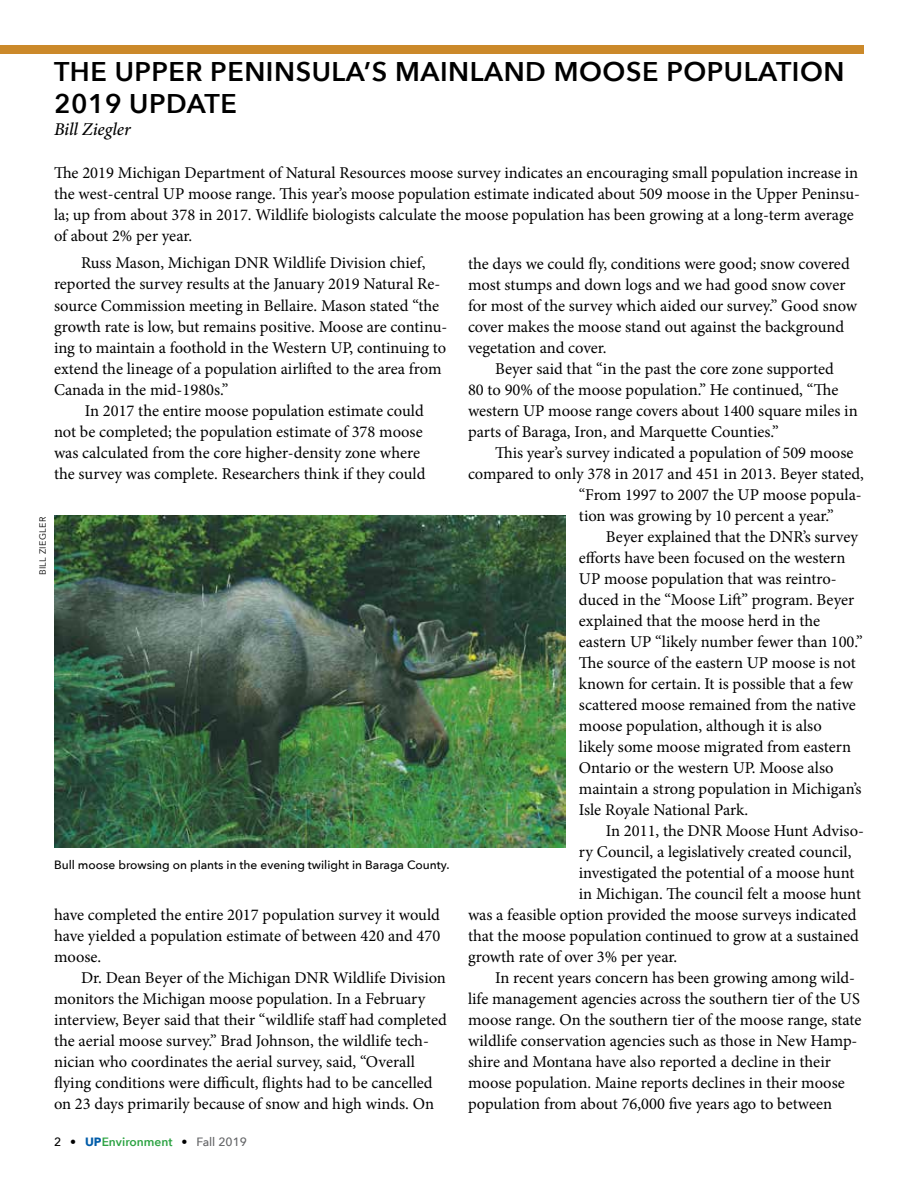
<style>
.page{position:relative;width:918px;height:1188px;background:#fff}
.page>*{position:absolute;margin:0;border:0;box-sizing:border-box;transform-origin:0 0}
.t1{font:600 27px/32.4px "Avenir Next";letter-spacing:.02em;color:#000}
.t2{font:italic 500 18px "Minion Pro";letter-spacing:-.005em;color:#000}
.t3{font:16.5px/21px "Minion Pro";color:#000}
.t4{font:500 12px "Avenir Next";color:#000}
.t5{font:600 12px "Avenir Next";color:#2da343}
.t6{font:9px "Avenir Next";letter-spacing:.04em;color:#000}
.s1{font-weight:500;color:#000}
.s2{font-weight:700;color:#005ca9}
.s3{font-weight:500;color:#636466}
</style>
<div class="page">
<div style="left:0;top:45px;width:864px;height:9px;background:#cb892a"></div>
<img style="left:54px;top:516px;width:511px;height:332px">
<p class="t6" style="left:35px;top:575px;width:60px;rotate:-90deg">BILL Zi egler</p>
<h1 class="t1" style="left:54px;top:55px;width:792px">THE UPPER PENINSULA’S MAINLAND MOOSE POPULATION<br>2019 UPDATE</h1>
<p class="t2" style="left:54px;top:117px;width:78px">Bill Ziegler</p>
<p class="t3" style="left:54px;top:162px;width:808px">The 2019 Michigan Department of Natural Resources moose survey indicates an encouraging small population increase in the west-central UP moose range. This year’s moose population estimate indicated about 509 moose in the Upper Peninsu&shy;la; up from about 378 in 2017. Wildlife biologists calculate the moose population has been growing at a long-term average of about 2% per year.</p>
<p class="t3" style="left:54px;top:253px;width:395px;text-indent:27px">Russ Mason, Michigan DNR Wildlife Division chief, reported the survey results at the January 2019 Natural Re&shy;source Commission meeting in Bellaire. Mason stated “the growth rate is low, but remains positive. Moose are continu&shy;ing to maintain a foothold in the Western UP, continuing to extend the lineage of a population airlifted to the area from Canada in the mid-1980s.”</p>
<p class="t3" style="left:54px;top:400px;width:373px;text-indent:31px">In 2017 the entire moose population estimate could not be completed; the population estimate of 378 moose was calculated from the core higher-density zone where the survey was complete. Researchers think if they could</p>
<p class="t4" style="left:54px;top:854px;width:397px">Bull moose browsing on plants in the evening twilight in Baraga County.</p>
<p class="t3" style="left:54px;top:904px;width:388px;text-align:justify">have completed the entire 2017 population survey it would have yielded a population estimate of between 420 and 470 moose.</p>
<p class="t3" style="left:54px;top:967px;width:394px;text-indent:27px">Dr. Dean Beyer of the Michigan DNR Wildlife Division monitors the Michigan moose population. In a February interview, Beyer said that their “wildlife staff had completed the aerial moose survey.” Brad Johnson, the wildlife tech&shy;nician who coordinates the aerial survey, said, “Overall flying conditions were difficult, flights had to be cancelled on 23 days primarily because of snow and high winds. On</p>
<p class="t3" style="left:468px;top:253px;width:391px">the days we could fly, conditions were good; snow covered most stumps and down logs and we had good snow cover for most of the survey which aided our survey.” Good snow cover makes the moose stand out against the background vegetation and cover.</p>
<p class="t3" style="left:468px;top:358px;width:391px;text-indent:27px">Beyer said that “in the past the core zone supported<br>80 to 90% of the moose population.” He continued, “The western UP moose range covers about 1400 square miles in parts of Baraga, Iron, and Marquette Counties.”</p>
<p class="t3" style="left:495px;top:442px;width:360px">This year’s survey indicated a population of 509 moose</p>
<p class="t3" style="left:468px;top:463px;width:397px">compared to only 378 in 2017 and 451 in 2013. Beyer stated,</p>
<p class="t3" style="left:579px;top:484px;width:284px">“From 1997 to 2007 the UP moose popula-</p>
<p class="t3" style="left:579px;top:505px;width:256px">tion was growing by 10 percent a year.”</p>
<p class="t3" style="left:606px;top:526px;width:254px">Beyer explained that the DNR’s survey</p>
<p class="t3" style="left:579px;top:547px;width:268px">efforts have been focused on the western</p>
<p class="t3" style="left:579px;top:568px;width:259px">UP moose population that was reintro-</p>
<p class="t3" style="left:579px;top:589px;width:277px">duced in the “Moose Lift” program. Beyer</p>
<p class="t3" style="left:579px;top:610px;width:243px">explained that the moose herd in the</p>
<p class="t3" style="left:579px;top:631px;width:285px">eastern UP “likely number fewer than 100.”</p>
<p class="t3" style="left:579px;top:652px;width:278px">The source of the eastern UP moose is not</p>
<p class="t3" style="left:579px;top:673px;width:276px">known for certain. It is possible that a few</p>
<p class="t3" style="left:579px;top:694px;width:279px">scattered moose remained from the native</p>
<p class="t3" style="left:579px;top:715px;width:244px">moose population, although it is also</p>
<p class="t3" style="left:579px;top:736px;width:274px">likely some moose migrated from eastern</p>
<p class="t3" style="left:579px;top:757px;width:256px">Ontario or the western UP. Moose also</p>
<p class="t3" style="left:579px;top:778px;width:284px">maintain a strong population in Michigan’s</p>
<p class="t3" style="left:579px;top:799px;width:171px">Isle Royale National Park.</p>
<p class="t3" style="left:606px;top:820px;width:260px">In 2011, the DNR Moose Hunt Adviso-</p>
<p class="t3" style="left:579px;top:841px;width:274px">ry Council, a legislatively created council,</p>
<p class="t3" style="left:579px;top:862px;width:277px">investigated the potential of a moose hunt</p>
<p class="t3" style="left:579px;top:883px;width:284px">in Michigan. The council felt a moose hunt</p>
<p class="t3" style="left:468px;top:904px;width:390px">was a feasible option provided the moose surveys indicated</p>
<p class="t3" style="left:468px;top:925px;width:392px">that the moose population continued to grow at a sustained</p>
<p class="t3" style="left:468px;top:946px;width:211px">growth rate of over 3% per year.</p>
<p class="t3" style="left:495px;top:967px;width:362px">In recent years concern has been growing among wild-</p>
<p class="t3" style="left:468px;top:988px;width:393px">life management agencies across the southern tier of the US</p>
<p class="t3" style="left:468px;top:1009px;width:395px">moose range. On the southern tier of the moose range, state</p>
<p class="t3" style="left:468px;top:1030px;width:391px">wildlife conservation agencies such as those in New Hamp-</p>
<p class="t3" style="left:468px;top:1051px;width:364px">shire and Montana have also reported a decline in their</p>
<p class="t3" style="left:468px;top:1072px;width:378px">moose population. Maine reports declines in their moose</p>
<p class="t3" style="left:468px;top:1093px;width:366px">population from about 76,000 five years ago to between</p>
<p class="t5" style="left:54px;top:1132px;width:194px"><span class="s1">2 •</span> <span class="s2">UP</span>ENVIRONMENT <span class="s1">•</span> <span class="s3">Fall 2019</span></p>
</div>
